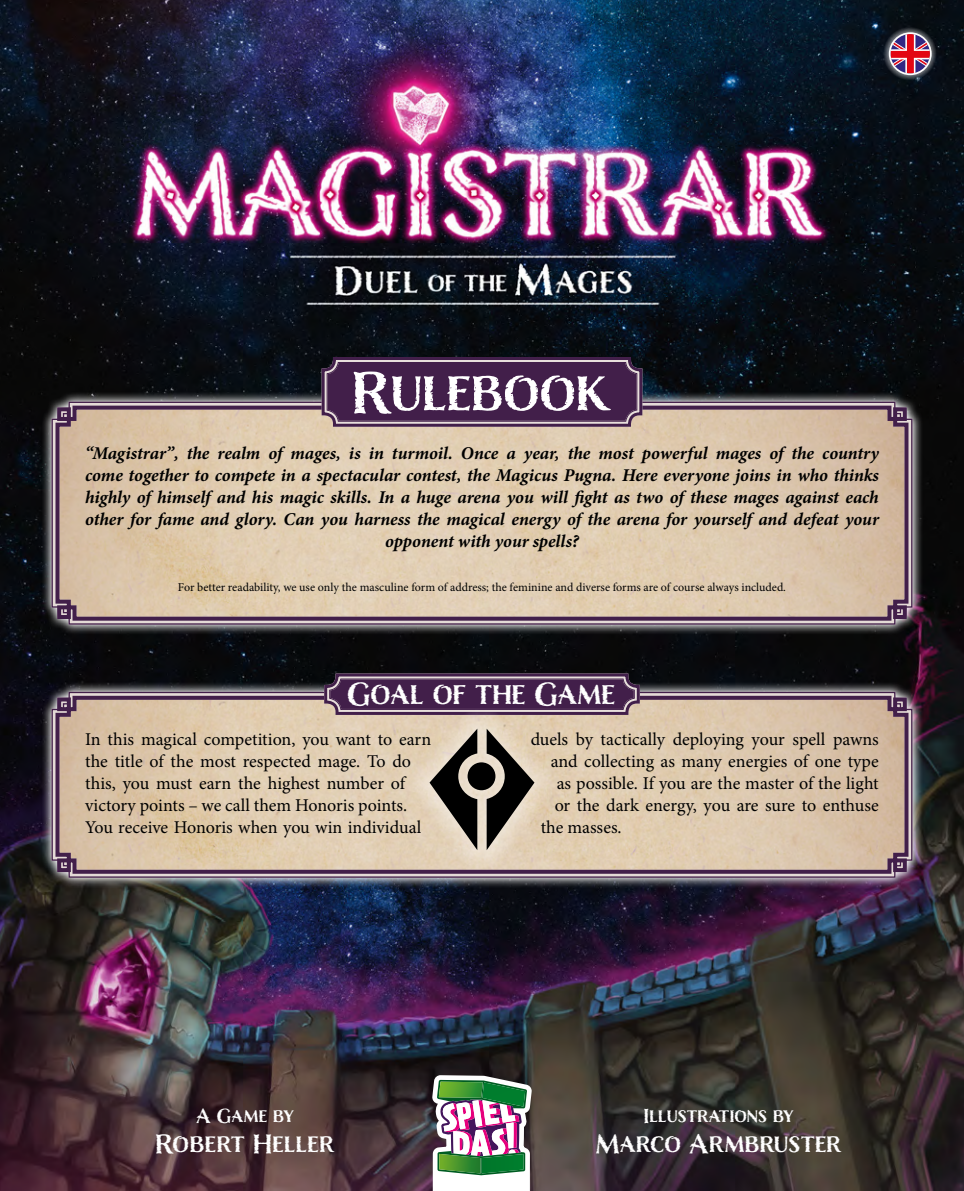
<style>
.page{position:relative;width:964px;height:1191px;background:#fff}
.page>*{position:absolute;margin:0;border:0;box-sizing:border-box;transform-origin:0 0}
.t1{font:700 54px "Nelson";color:#fff}
.t2{font:700 30px "Nelson";color:#fff}
.t3{font:700 24.8px "Nelson";letter-spacing:.01em;color:#fff}
.t4{font:700 18.6px "Nelson";letter-spacing:.01em;color:#fff}
.t5{font:italic 700 18px/22px "Minion Pro";letter-spacing:-.005em;color:#000;text-align:center}
.t6{font:18px/22px "Minion Pro";letter-spacing:-.005em;color:#000}
.t7{font:12px "Minion Pro";color:#000}
</style>
<div class="page">
<img style="left:0;top:0;width:964px;height:1191px">
<svg style="left:41px;top:391px;width:882px;height:244px;background:#232326"></svg>
<svg style="left:47px;top:397px;width:869px;height:231px;background:#717274"></svg>
<svg style="left:51px;top:401px;width:862px;height:224px;background:#867185"></svg>
<svg style="left:53px;top:403px;width:857px;height:219px;background:#d6c1a9"></svg>
<svg style="left:320px;top:355px;width:324px;height:73px;background:#4e2f54"></svg>
<div style="left:327px;top:362px;width:310px;height:60px;border:1px solid #421f4a;border-radius:11px"></div>
<img style="left:41px;top:681px;width:882px;height:207px">
<svg style="left:47px;top:688px;width:869px;height:193px;background:#7f7e85"></svg>
<svg style="left:51px;top:691px;width:862px;height:187px;background:#8f7b8d"></svg>
<svg style="left:53px;top:694px;width:857px;height:181px;background:#d3bda7"></svg>
<svg style="left:323px;top:672px;width:318px;height:44px;background:#513356"></svg>
<div style="left:329px;top:678px;width:306px;height:32px;border:1px solid #421f4a;border-radius:11px"></div>
<div style="left:409px;top:708px;width:146px;height:162px;background:#fff;opacity:.8"></div>
<svg style="left:487px;top:728px;width:47px;height:122px;background:#887e72"></svg>
<div style="left:467px;top:762px;width:28px;height:28px;background:#000;border-radius:50%"></div>
<svg style="left:429px;top:728px;width:48px;height:122px;background:#877f72"></svg>
<div style="left:883px;top:27px;width:54px;height:53px;background:#fff;opacity:.9"></div>
<svg style="left:890px;top:34px;width:40px;height:39px"></svg>
<div style="left:889px;top:32px;width:42px;height:43px;border:2px solid #fff;border-radius:50%"></div>
<svg style="left:432px;top:1075px;width:100px;height:116px"></svg>
<h1 class="t1" style="left:352px;top:355px;width:261px">Rulebook</h1>
<p class="t5" style="left:85px;top:442px;width:795px">“Magistrar”, the realm of mages, is in turmoil. Once a year, the most powerful mages of the country come together to compete in a spectacular contest, the Magicus Pugna. Here everyone joins in who thinks highly of himself and his magic skills. In a huge arena you will fight as two of these mages against each other for fame and glory. Can you harness the magical energy of the arena for yourself and defeat your opponent with your spells?</p>
<p class="t7" style="left:178px;top:579px;width:609px">For better readability, we use only the masculine form of address; the feminine and diverse forms are of course always included.</p>
<h2 class="t2" style="left:347px;top:674px;width:269px">Goal of the Game</h2>
<p class="t6" style="left:85px;top:728px;width:347px">In this magical competition, you want to earn the title of the most respected mage. To do this, you must earn the highest number of victory points – we call them Honoris points.<br>You receive Honoris when you win individual</p>
<p class="t6" style="left:531px;top:728px;width:350px">duels by tactically deploying your spell pawns</p>
<p class="t6" style="left:551px;top:750px;width:330px">and collecting as many energies of one type</p>
<p class="t6" style="left:557px;top:772px;width:324px">as possible. If you are the master of the light</p>
<p class="t6" style="left:555px;top:794px;width:326px">or the dark energy, you are sure to enthuse</p>
<p class="t6" style="left:541px;top:816px;width:83px">the masses.</p>
<p class="t4" style="left:196px;top:1103px;width:100px">A Game by</p>
<h3 class="t3" style="left:156px;top:1126px;width:181px">Robert Heller</h3>
<p class="t4" style="left:643px;top:1103px;width:152px">Illustrations by</p>
<h3 class="t3" style="left:596px;top:1126px;width:248px">Marco Armbruster</h3>
</div>
